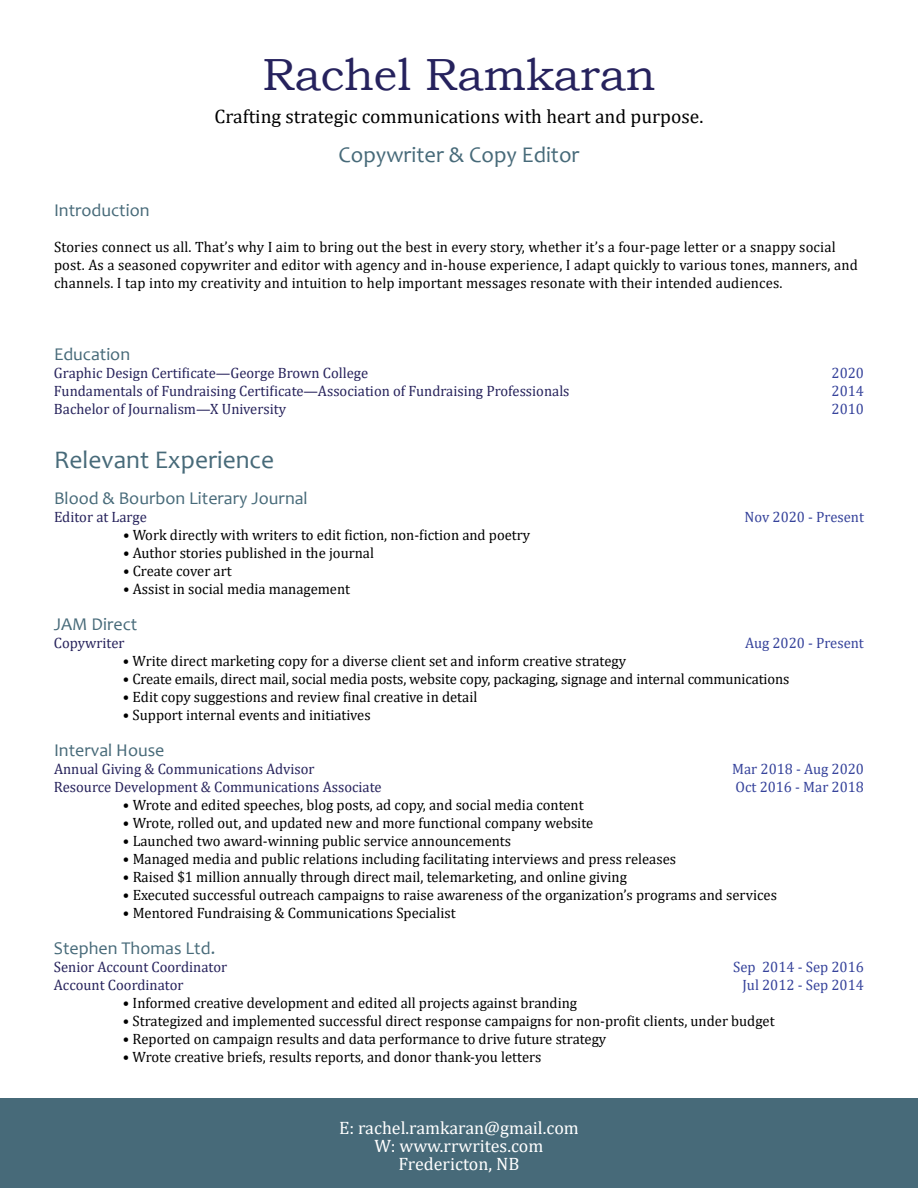
<style>
.page{position:relative;width:918px;height:1188px;background:#fff}
.page>*{position:absolute;margin:0;border:0;box-sizing:border-box;transform-origin:0 0}
.t1{font:45px "Bookman Old Style";color:#26225d}
.t2{font:25.5px "Candara";color:#476a79}
.t3{font:22.5px "Candara";color:#476a79}
.t4{font:19.5px "Cambria";color:#000}
.t5{font:18px "Candara";color:#476a79}
.t6{font:18px/18px "Cambria";color:#fff;text-align:center}
.t7{font:15px/18px "Cambria";color:#000}
.t8{font:15px/18px "Cambria";color:#27235c}
.t9{font:15px/18px "Cambria";color:#36439b;text-align:justify}
</style>
<div class="page">
<div style="left:0;top:1098px;width:918px;height:90px;background:#476a79"></div>
<h1 class="t1" style="left:262px;top:45px;width:395px">Rachel Ramkaran</h1>
<h3 class="t4" style="left:215px;top:105px;width:490px">Crafting strategic communications with heart and purpose.</h3>
<p class="t5" style="left:54px;top:199px;width:97px">Introduction</p>
<h3 class="t3" style="left:338px;top:141px;width:243px">Copywriter &amp; Copy Editor</h3>
<p class="t7" style="left:54px;top:238px;width:805px">Stories connect us all. That’s why I aim to bring out the best in every story, whether it’s a four-page letter or a snappy social post. As a seasoned copywriter and editor with agency and in-house experience, I adapt quickly to various tones, manners, and channels. I tap into my creativity and intuition to help important messages resonate with their intended audiences.</p>
<p class="t5" style="left:54px;top:343px;width:78px">Education</p>
<p class="t8" style="left:54px;top:364px;width:517px">Graphic Design Certificate—George Brown College<br>Fundamentals of Fundraising Certificate—Association of Fundraising Professionals<br>Bachelor of Journalism—X University</p>
<h2 class="t2" style="left:54px;top:444px;width:222px">Relevant Experience</h2>
<p class="t9" style="left:832px;top:364px;width:34px">2020<br>2014<br>2010</p>
<p class="t5" style="left:54px;top:487px;width:255px">Blood &amp; Bourbon Literary Journal</p>
<p class="t8" style="left:54px;top:508px;width:94px">Editor at Large</p>
<p class="t9" style="left:745px;top:508px;width:121px">Nov 2020 - Present</p>
<p class="t7" style="left:123px;top:526px;width:409px">• Work directly with writers to edit fiction, non-fiction and poetry</p>
<p class="t7" style="left:123px;top:544px;width:253px">• Author stories published in the journal</p>
<p class="t7" style="left:123px;top:562px;width:110px">• Create cover art</p>
<p class="t7" style="left:123px;top:580px;width:229px">• Assist in social media management</p>
<p class="t5" style="left:54px;top:613px;width:85px">JAM Direct</p>
<p class="t8" style="left:54px;top:634px;width:72px">Copywriter</p>
<p class="t9" style="left:745px;top:634px;width:120px">Aug 2020 - Present</p>
<p class="t7" style="left:123px;top:652px;width:505px">• Write direct marketing copy for a diverse client set and inform creative strategy</p>
<p class="t7" style="left:123px;top:670px;width:668px">• Create emails, direct mail, social media posts, website copy, packaging, signage and internal communications</p>
<p class="t7" style="left:123px;top:688px;width:356px">• Edit copy suggestions and review final creative in detail</p>
<p class="t7" style="left:123px;top:706px;width:249px">• Support internal events and initiatives</p>
<p class="t5" style="left:54px;top:739px;width:112px">Interval House</p>
<p class="t8" style="left:54px;top:760px;width:262px">Annual Giving &amp; Communications Advisor</p>
<p class="t9" style="left:732px;top:760px;width:133px">Mar 2018 - Aug 2020</p>
<p class="t8" style="left:54px;top:778px;width:329px">Resource Development &amp; Communications Associate</p>
<p class="t9" style="left:736px;top:778px;width:130px">Oct 2016 - Mar 2018</p>
<p class="t7" style="left:123px;top:796px;width:462px">• Wrote and edited speeches, blog posts, ad copy, and social media content</p>
<p class="t7" style="left:123px;top:814px;width:472px">• Wrote, rolled out, and updated new and more functional company website</p>
<p class="t7" style="left:123px;top:832px;width:390px">• Launched two award-winning public service announcements</p>
<p class="t7" style="left:123px;top:850px;width:555px">• Managed media and public relations including facilitating interviews and press releases</p>
<p class="t7" style="left:123px;top:868px;width:505px">• Raised $1 million annually through direct mail, telemarketing, and online giving</p>
<p class="t7" style="left:123px;top:886px;width:655px">• Executed successful outreach campaigns to raise awareness of the organization’s programs and services</p>
<p class="t7" style="left:123px;top:904px;width:334px">• Mentored Fundraising &amp; Communications Specialist</p>
<p class="t5" style="left:54px;top:937px;width:163px">Stephen Thomas Ltd.</p>
<p class="t8" style="left:54px;top:958px;width:175px">Senior Account Coordinator</p>
<p class="t9" style="left:733px;top:958px;width:132px">Sep 2014 - Sep 2016</p>
<p class="t8" style="left:54px;top:976px;width:131px">Account Coordinator</p>
<p class="t9" style="left:742px;top:976px;width:123px">Jul 2012 - Sep 2014</p>
<p class="t7" style="left:123px;top:994px;width:456px">• Informed creative development and edited all projects against branding</p>
<p class="t7" style="left:123px;top:1012px;width:653px">• Strategized and implemented successful direct response campaigns for non-profit clients, under budget</p>
<p class="t7" style="left:123px;top:1030px;width:485px">• Reported on campaign results and data performance to drive future strategy</p>
<p class="t7" style="left:123px;top:1048px;width:420px">• Wrote creative briefs, results reports, and donor thank-you letters</p>
<p class="t6" style="left:339px;top:1119px;width:241px">E: rachel.ramkaran@gmail.com<br>W: www.rrwrites.com<br>Fredericton, NB</p>
</div>
